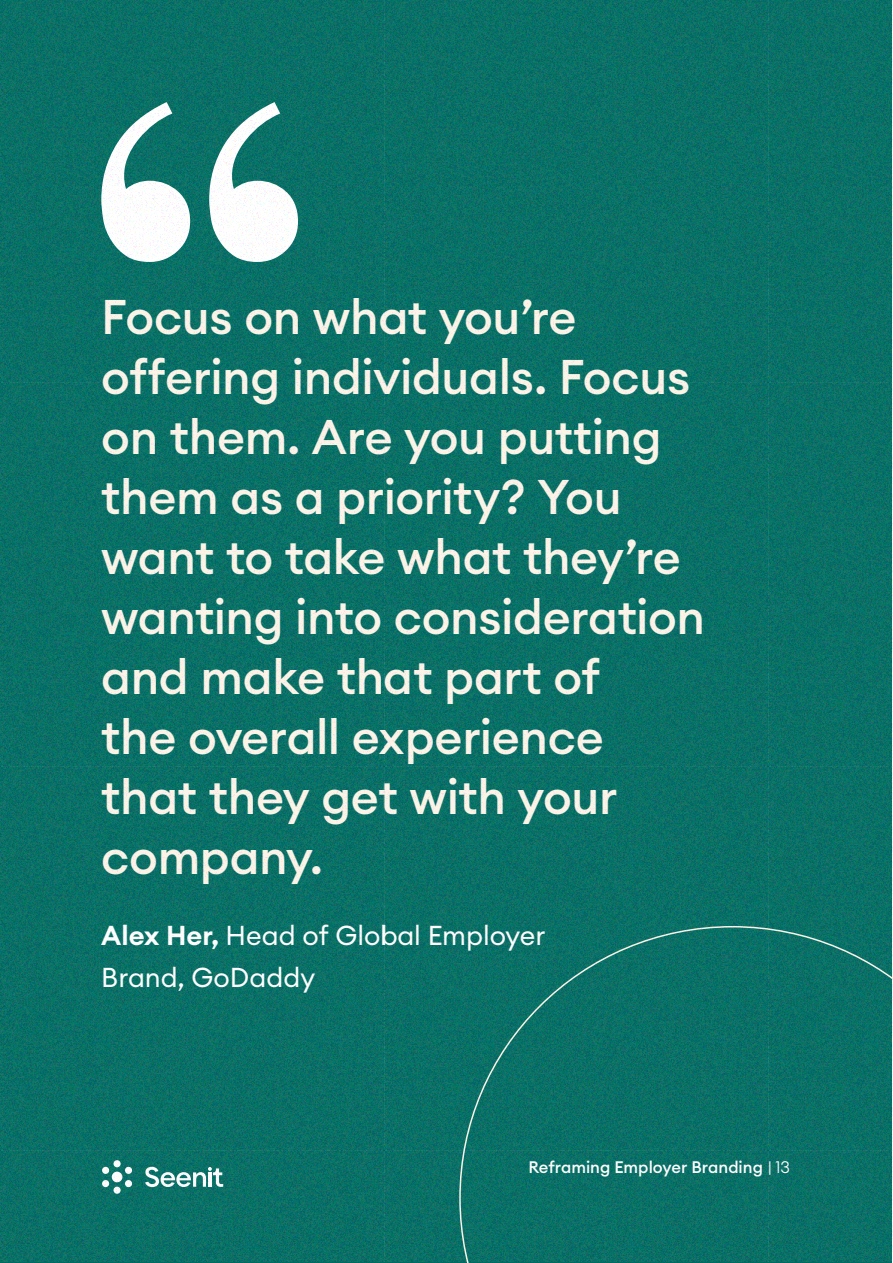
<style>
.page{position:relative;width:893px;height:1263px;background:#fff}
.page>*{position:absolute;margin:0;border:0;box-sizing:border-box;transform-origin:0 0}
.t1{font:500 48px/60px "Euclid Circular A";letter-spacing:-.01em;color:#fcf4e8}
.t2{font:27px/42px "Euclid Circular A";letter-spacing:-.005em;color:#fff}
.t3{font:500 16.5px "Euclid Circular A";color:#fff}
.s1{font-weight:600}
.s2{font-weight:300}
</style>
<div class="page">
<img style="left:0;top:0;width:893px;height:1262px">
<p class="t1" style="left:101px;top:287px;width:605px">Focus on what you’re offering individuals. Focus on them. Are you putting them as a priority? You want to take what they’re wanting into consideration and make that part of<br>the overall experience that they get with your company.</p>
<p class="t2" style="left:101px;top:914px;width:445px"><span class="s1">Alex Her,</span> Head of Global Employer<br>Brand, GoDaddy</p>
<p class="t3" style="left:528px;top:1157px;width:263px">Reframing Employer Branding <span class="s2">| 13</span></p>
</div>
